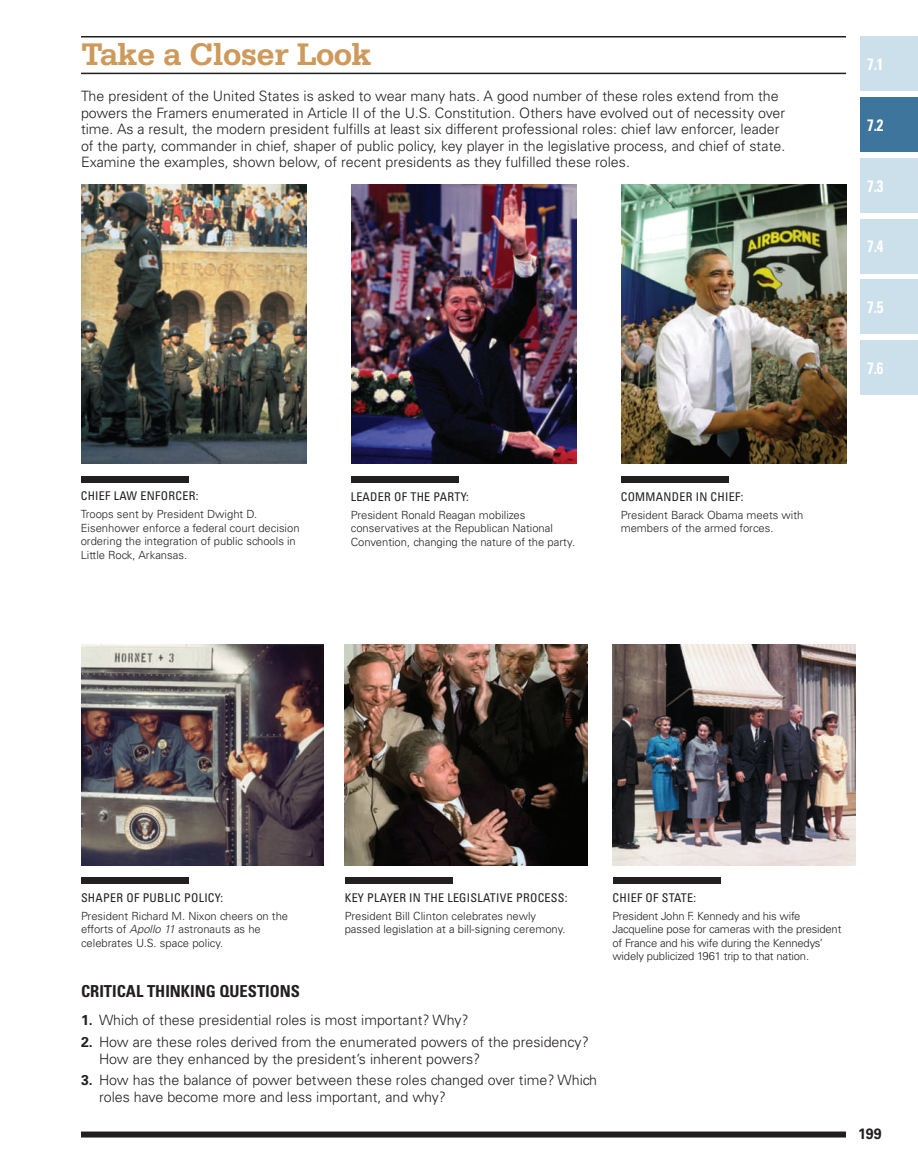
<style>
.page{position:relative;width:918px;height:1175px;background:#fff}
.page>*{position:absolute;margin:0;border:0;box-sizing:border-box;transform-origin:0 0}
.t1{font:700 33px "Serifa Std";letter-spacing:-.02em;color:#ce9a5c}
.t2{font:700 condensed 16.5px "Univers LT Std";color:#231f20}
.t3{font:700 condensed 16.5px "Univers LT Std";color:#fff;scale:.9 1}
.t4{font:700 15px "Univers LT Std";color:#231f20;scale:.95 1}
.t5{font:300 14.25px/16.5px "Univers LT Std";color:#231f20}
.t6{font:condensed 12px "Univers LT Std";letter-spacing:.025em;color:#231f20}
.t7{font:300 11.25px/13.5px "Univers LT Std";color:#231f20}
.s1{font-style:italic}
.s2{font-weight:700}
</style>
<div class="page">
<div style="left:860px;top:36px;width:58px;height:55px;background:#cce0eb"></div>
<div style="left:860px;top:218px;width:58px;height:55px;background:#cce0eb"></div>
<div style="left:860px;top:279px;width:58px;height:55px;background:#cce0eb"></div>
<div style="left:860px;top:158px;width:58px;height:55px;background:#cce0eb"></div>
<div style="left:860px;top:340px;width:58px;height:55px;background:#cce0eb"></div>
<div style="left:860px;top:97px;width:58px;height:55px;background:#3e759c"></div>
<div style="left:81px;top:1131px;width:765px;height:6px;background:#231f20"></div>
<hr style="left:81px;top:73px;width:765px;height:1px;background:#231f20">
<hr style="left:81px;top:36px;width:765px;height:2px;background:#231f20">
<div style="left:81px;top:877px;width:108px;height:6px;background:#231f20"></div>
<div style="left:345px;top:877px;width:108px;height:6px;background:#231f20"></div>
<div style="left:613px;top:877px;width:108px;height:6px;background:#231f20"></div>
<img style="left:82px;top:184px;width:224px;height:279px">
<div style="left:81px;top:476px;width:108px;height:6px;background:#231f20"></div>
<div style="left:621px;top:476px;width:108px;height:6px;background:#231f20"></div>
<img style="left:621px;top:185px;width:225px;height:279px">
<div style="left:351px;top:476px;width:108px;height:6px;background:#231f20"></div>
<img style="left:351px;top:185px;width:225px;height:279px">
<img style="left:81px;top:644px;width:243px;height:221px">
<img style="left:345px;top:644px;width:243px;height:221px">
<img style="left:612px;top:644px;width:243px;height:221px">
<h1 class="t1" style="left:81px;top:35px;width:292px">Take a Closer Look</h1>
<p class="t5" style="left:81px;top:88px;width:706px">The president of the United States is asked to wear many hats. A good number of these roles extend from the powers the Framers enumerated in Article II of the U.S. Constitution. Others have evolved out of necessity over time. As a result, the modern president fulfills at least six different professional roles: chief law enforcer, leader of the party, commander in chief, shaper of public policy, key player in the legislative process, and chief of state.<br>Examine the examples, shown below, of recent presidents as they fulfilled these roles.</p>
<p class="t6" style="left:81px;top:488px;width:119px">CHIEF LAW ENFORCER:</p>
<p class="t7" style="left:81px;top:507px;width:220px">Troops sent by President Dwight D.<br>Eisenhower enforce a federal court decision ordering the integration of public schools in Little Rock, Arkansas.</p>
<p class="t6" style="left:351px;top:489px;width:8px">LEADER</p>
<p class="t6" style="left:394px;top:489px;width:76px">OF THE PARTY:</p>
<p class="t7" style="left:351px;top:508px;width:226px">President Ronald Reagan mobilizes conservatives at the Republican National<br>Convention, changing the nature of the party.</p>
<p class="t6" style="left:621px;top:489px;width:59px">COMMANDER</p>
<p class="t6" style="left:696px;top:489px;width:49px">I N CHIEF:</p>
<p class="t7" style="left:621px;top:508px;width:184px">President Barack Obama meets with members of the armed forces.</p>
<p class="t3" style="left:867px;top:54px;width:20px">7.1</p>
<p class="t3" style="left:867px;top:115px;width:20px">7.2</p>
<p class="t3" style="left:867px;top:175px;width:20px">7.3</p>
<p class="t3" style="left:867px;top:236px;width:20px">7.4</p>
<p class="t3" style="left:867px;top:297px;width:20px">7.5</p>
<p class="t3" style="left:867px;top:357px;width:20px">7.6</p>
<p class="t6" style="left:81px;top:890px;width:144px">SHAPER OF PU BLI C PO LI CY:</p>
<p class="t7" style="left:81px;top:909px;width:209px">President Richard M. Nixon cheers on the efforts of <span class="s1">Apollo 11</span> astronauts as he celebrates U.S. space policy.</p>
<p class="t6" style="left:345px;top:890px;width:146px">KEY PLAYER I N THE LEGIS LATIVE</p>
<p class="t6" style="left:516px;top:890px;width:53px">PROCESS:</p>
<p class="t7" style="left:345px;top:909px;width:222px">President Bill Clinton celebrates newly passed legislation at a bill-signing ceremony.</p>
<p class="t2" style="left:81px;top:981px;width:221px">CRITICAL THINKING QUESTIONS</p>
<p class="t5" style="left:81px;top:1011px;width:389px"><span class="s2">1.</span> Which of these presidential roles is most important? Why?</p>
<p class="t5" style="left:99px;top:1033px;width:491px;text-indent:-18px"><span class="s2">2.</span> How are these roles derived from the enumerated powers of the presidency?<br>How are they enhanced by the president’s inherent powers?</p>
<p class="t5" style="left:99px;top:1072px;width:500px;text-indent:-18px"><span class="s2">3.</span> How has the balance of power between these roles changed over time? Which roles have become more and less important, and why?</p>
<p class="t6" style="left:612px;top:890px;width:57px">CHIEF OF STATE</p>
<p class="t6" style="left:694px;top:890px;width:4px">:</p>
<p class="t7" style="left:612px;top:909px;width:231px">President John F. Kennedy and his wife Jacqueline pose for cameras with the president of France and his wife during the Kennedys’ widely publicized 1961 trip to that nation.</p>
<p class="t4" style="left:858px;top:1124px;width:26px">199</p>
</div>
